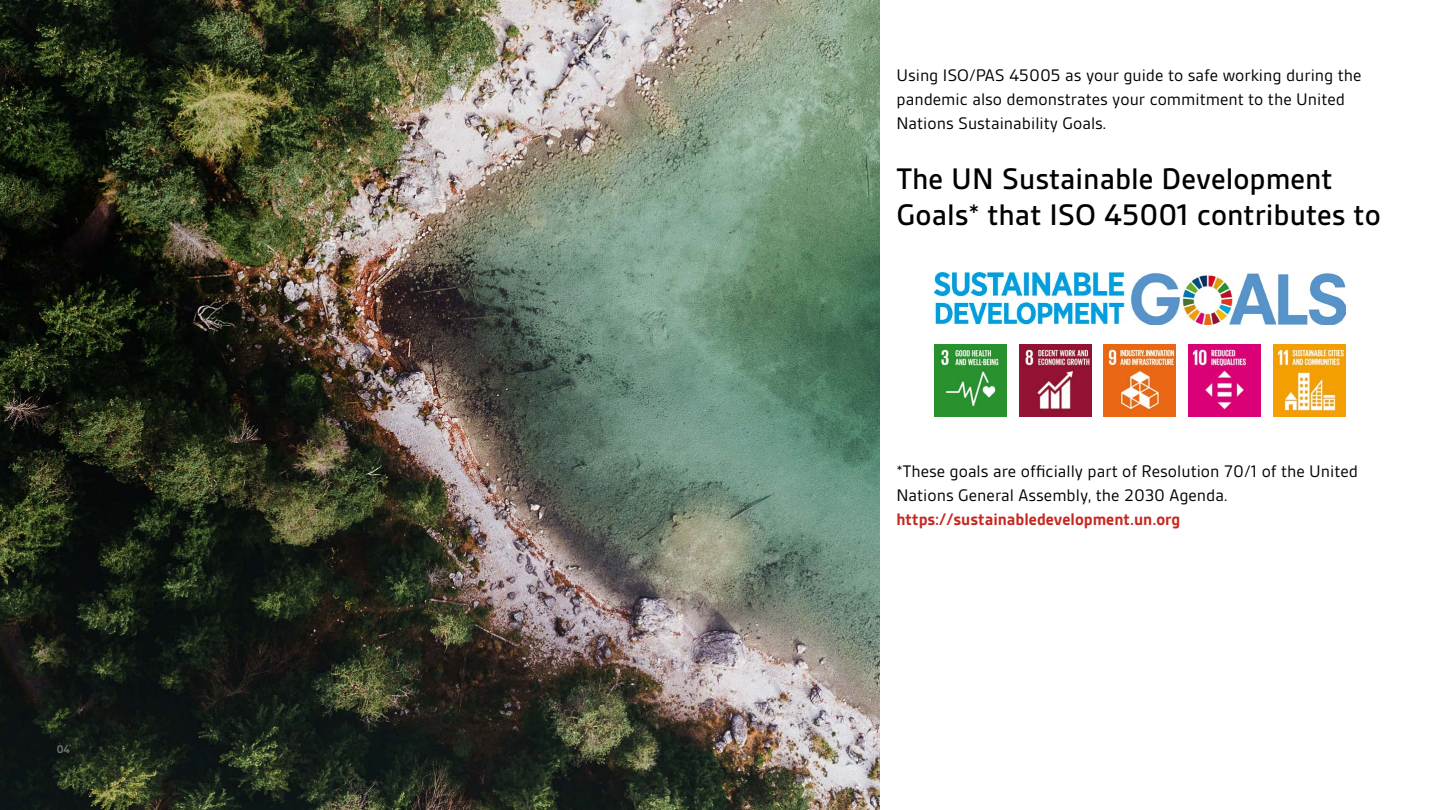
<style>
.page{position:relative;width:1440px;height:810px;background:#fff}
.page>*{position:absolute;margin:0;border:0;box-sizing:border-box;transform-origin:0 0}
.t1{font:500 32px/36px "BSI Gesta";color:#000}
.t2{font:18px/24px "BSI Gesta";color:#000}
.t3{font:700 18px "BSI Gesta";color:#c6271e}
.t4{font:700 12px "BSI Gesta";color:#707172}
</style>
<div class="page">
<img style="left:0;top:0;width:879px;height:810px">
<img style="left:934px;top:345px;width:72px;height:72px">
<img style="left:1019px;top:345px;width:72px;height:72px">
<img style="left:1104px;top:345px;width:72px;height:72px">
<img style="left:1189px;top:345px;width:72px;height:72px">
<img style="left:1274px;top:345px;width:72px;height:72px">
<img style="left:934px;top:272px;width:412px;height:53px">
<p class="t4" style="left:57px;top:743px;width:15px">04</p>
<p class="t2" style="left:896px;top:63px;width:467px">Using ISO/PAS 45005 as your guide to safe working during the pandemic also demonstrates your commitment to the United<br>Nations Sustainability Goals.</p>
<h1 class="t1" style="left:896px;top:160px;width:486px">The UN Sustainable Development<br>Goals* that ISO 45001 contributes to</h1>
<p class="t2" style="left:896px;top:459px;width:463px">*These goals are officially part of Resolution 70/1 of the United<br>Nations General Assembly, the 2030 Agenda.</p>
<p class="t3" style="left:896px;top:510px;width:286px">https://sustainabledevelopment.un.org</p>
</div>
